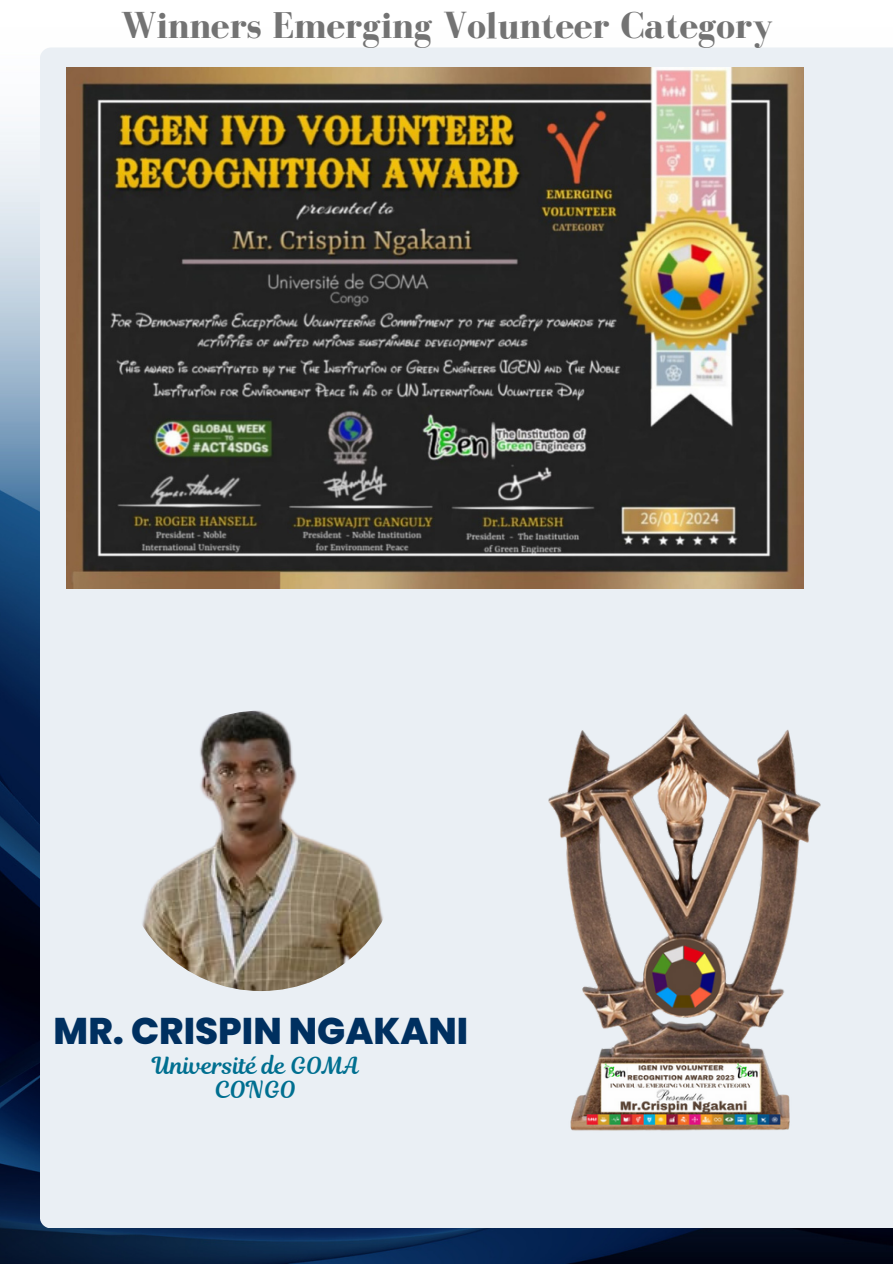
<style>
.page{position:relative;width:893px;height:1264px;background:#fff}
.page>*{position:absolute;margin:0;border:0;box-sizing:border-box;transform-origin:0 0}
.t1{font:700 38.25px "Bodoni FLF";color:#737373}
.t2{font:800 37.05px "Poppins";color:#003060}
.t3{font:23.25px "Magnolia Script";color:#006f90}
</style>
<div class="page">
<img style="left:0;top:122px;width:892px;height:1141px">
<div style="left:40px;top:47px;width:852px;height:1180px;background:#eaeff4"></div>
<img style="left:121px;top:710px;width:280px;height:281px;border-radius:50%">
<img style="left:386px;top:638px;width:506px;height:589px">
<img style="left:66px;top:68px;width:737px;height:520px">
<p class="t1" style="left:121px;top:5px;width:653px">Winners Emerging Volunteer Category</p>
<p class="t2" style="left:54px;top:1005px;width:416px">MR. CRISPIN NGAKANI</p>
<h1 class="t3" style="left:152px;top:1049px;width:208px">Université de GOMA</h1>
<p class="t3" style="left:215px;top:1072px;width:82px">CONGO</p>
</div>
